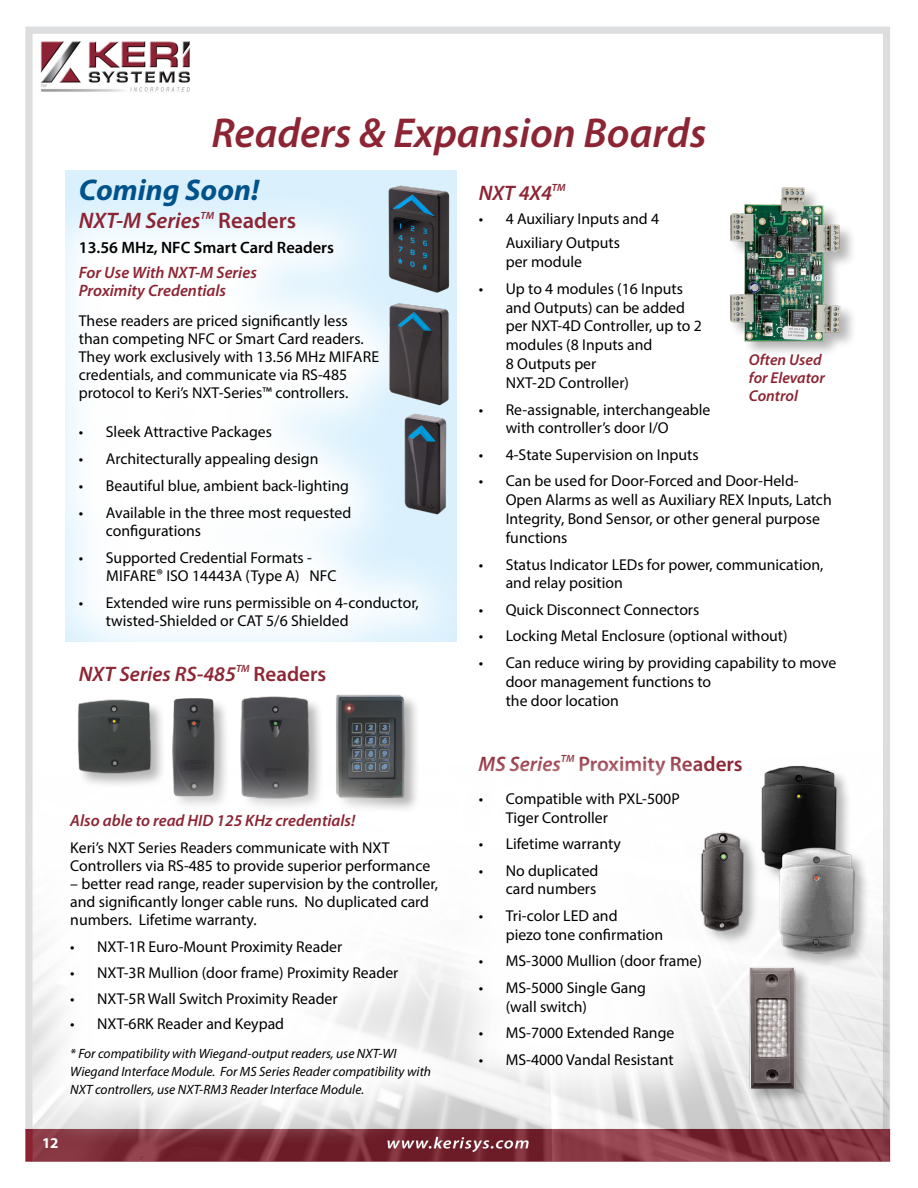
<style>
.page{position:relative;width:918px;height:1188px;background:#fff}
.page>*{position:absolute;margin:0;border:0;box-sizing:border-box;transform-origin:0 0}
.t1{font:italic 600 42px "Myriad Pro";color:#8c2433}
.t2{font:italic 700 30px "Myriad Pro";color:#00528a}
.t3{font:italic 600 22.5px "Myriad Pro";color:#8c2433}
.t4{font:italic 600 21px "Myriad Pro";color:#8c2433}
.t5{font:600 21px "Myriad Pro";color:#8c2433}
.t6{font:italic 600 16.5px/18px "Myriad Pro";color:#8c2433}
.t7{font:600 16.5px "Myriad Pro";color:#000}
.t8{font:15.75px/18.9px "Myriad Pro";color:#000}
.t9{font:italic 600 15.75px/18px "Myriad Pro";color:#8c2433}
.t10{font:700 15px "Myriad Pro";color:#fff}
.t11{font:italic 13.5px/18px "Myriad Pro";color:#000}
.s1{font-style:normal}
.s2{font-style:italic}
</style>
<div class="page">
<img style="left:25px;top:26px;width:866px;height:1136px">
<div style="left:55px;top:160px;width:411px;height:491px;background:#fff"></div>
<div style="left:65px;top:170px;width:391px;height:472px;background:#daf1fd"></div>
<div style="left:729px;top:186px;width:128px;height:172px;background:#000;opacity:.3"></div>
<img style="left:729px;top:187px;width:113px;height:156px">
<svg style="left:28px;top:190px;width:440px;height:488px;fill:#fdfefe"></svg>
<div style="left:760px;top:764px;width:110px;height:205px;background:#f7f7f7"></div>
<img style="left:752px;top:756px;width:112px;height:207px">
<div style="left:749px;top:966px;width:62px;height:139px;background:#000;opacity:.3"></div>
<img style="left:751px;top:958px;width:53px;height:141px">
<img style="left:64px;top:687px;width:100px;height:76px">
<img style="left:228px;top:691px;width:94px;height:72px">
<img style="left:322px;top:679px;width:98px;height:84px">
<img style="left:150px;top:692px;width:83px;height:71px">
<div style="left:699px;top:831px;width:61px;height:115px;background:#000;opacity:.3"></div>
<svg style="left:429px;top:741px;width:322px;height:375px"></svg>
<img style="left:396px;top:411px;width:62px;height:110px">
<img style="left:382px;top:179px;width:76px;height:232px">
<svg style="left:25px;top:763px;width:462px;height:383px"></svg>
<h1 class="t1" style="left:211px;top:106px;width:497px">Readers &amp; Expansion Boards</h1>
<h2 class="t2" style="left:79px;top:170px;width:182px">Coming Soon!</h2>
<h3 class="t3" style="left:79px;top:207px;width:219px">NXT-M Series<sup>TM</sup> <span class="s1">Readers</span></h3>
<p class="t7" style="left:79px;top:237px;width:257px">13.56 MHz, NFC Smart Card Readers</p>
<p class="t6" style="left:79px;top:263px;width:179px">For Use With NXT-M Series<br>Proximity Credentials</p>
<p class="t8" style="left:79px;top:312px;width:302px;line-height:18px">These readers are priced significantly less than competing NFC or Smart Card readers.<br>They work exclusively with 13.56 MHz MIFARE credentials, and communicate via RS-485 protocol to Keri’s NXT-Series™ controllers.</p>
<p class="t8" style="left:79px;top:422px;width:195px">• Sleek Attractive Packages</p>
<p class="t8" style="left:79px;top:449px;width:241px">• Architecturally appealing design</p>
<p class="t8" style="left:79px;top:476px;width:272px">• Beautiful blue, ambient back-lighting</p>
<p class="t8" style="left:106px;top:504px;width:247px;line-height:18px;text-indent:-27px">• Available in the three most requested configurations</p>
<p class="t8" style="left:106px;top:549px;width:232px;line-height:18px;text-indent:-27px">• Supported Credential Formats -<br>MIFARE® ISO 14443A (Type A) NFC</p>
<p class="t8" style="left:106px;top:594px;width:315px;line-height:18px;text-indent:-27px">• Extended wire runs permissible on 4-conductor, twisted-Shielded or CAT 5/6 Shielded</p>
<h3 class="t4" style="left:79px;top:661px;width:249px">NXT Series RS-485<sup>TM</sup> <span class="s1">Readers</span></h3>
<h3 class="t4" style="left:479px;top:180px;width:88px">NXT 4X4<sup>TM</sup></h3>
<p class="t8" style="left:506px;top:207px;width:155px;line-height:24px;text-indent:-27px">• 4 Auxiliary Inputs and 4<br>Auxiliary Outputs</p>
<p class="t8" style="left:506px;top:252px;width:78px">per module</p>
<p class="t8" style="left:506px;top:279px;width:198px;text-indent:-27px">• Up to 4 modules (16 Inputs and Outputs) can be added per NXT-4D Controller, up to 2 modules (8 Inputs and<br>8 Outputs per<br>NXT-2D Controller)</p>
<p class="t8" style="left:506px;top:400px;width:206px;text-indent:-27px">• Re-assignable, interchangeable with controller’s door I/O</p>
<p class="t8" style="left:479px;top:445px;width:221px">• 4-State Supervision on Inputs</p>
<p class="t8" style="left:506px;top:471px;width:328px;text-indent:-27px">• Can be used for Door-Forced and Door-Held-Open Alarms as well as Auxiliary REX Inputs, Latch Integrity, Bond Sensor, or other general purpose functions</p>
<p class="t8" style="left:506px;top:555px;width:319px;text-indent:-27px">• Status Indicator LEDs for power, communication, and relay position</p>
<p class="t8" style="left:479px;top:600px;width:222px">• Quick Disconnect Connectors</p>
<p class="t8" style="left:479px;top:626px;width:310px">• Locking Metal Enclosure (optional without)</p>
<p class="t8" style="left:506px;top:653px;width:332px;text-indent:-27px">• Can reduce wiring by providing capability to move door management functions to<br>the door location</p>
<p class="t9" style="left:749px;top:350px;width:78px">Often Used for Elevator<br>Control</p>
<p class="t6" style="left:70px;top:811px;width:287px">Also able to read HID 125 KHz credentials!</p>
<p class="t8" style="left:70px;top:838px;width:361px;line-height:18px">Keri’s NXT Series Readers communicate with NXT<br>Controllers via RS-485 to provide superior performance</p>
<p class="t8" style="left:70px;top:874px;width:369px;line-height:18px">– better read range, reader supervision by the controller, and significantly longer cable runs. No duplicated card numbers. Lifetime warranty.</p>
<p class="t8" style="left:70px;top:937px;width:273px">• NXT-1R Euro-Mount Proximity Reader</p>
<p class="t8" style="left:70px;top:963px;width:330px">• NXT-3R Mullion (door frame) Proximity Reader</p>
<p class="t8" style="left:70px;top:989px;width:269px">• NXT-5R Wall Switch Proximity Reader</p>
<p class="t8" style="left:70px;top:1014px;width:215px">• NXT-6RK Reader and Keypad</p>
<p class="t11" style="left:70px;top:1044px;width:362px">* For compatibility with Wiegand-output readers, use NXT-WI<br>Wiegand Interface Module. For MS Series Reader compatibility with<br>NXT controllers, use NXT-RM3 Reader Interface Module.</p>
<p class="t10" style="left:42px;top:1133px;width:18px">12</p>
<h3 class="t5" style="left:478px;top:751px;width:266px"><span class="s2">MS Series</span><sup>TM</sup> Proximity Readers</h3>
<p class="t8" style="left:506px;top:789px;width:176px;text-indent:-27px">• Compatible with PXL-500P<br>Tiger Controller</p>
<p class="t8" style="left:479px;top:834px;width:144px">• Lifetime warranty</p>
<p class="t8" style="left:479px;top:861px;width:121px;text-align:right">• No duplicated card numbers</p>
<p class="t8" style="left:506px;top:906px;width:159px;text-indent:-27px">• Tri-color LED and<br>piezo tone confirmation</p>
<p class="t8" style="left:479px;top:951px;width:225px">• MS-3000 Mullion (door frame)</p>
<p class="t8" style="left:506px;top:978px;width:142px;text-indent:-27px">• MS-5000 Single Gang (wall switch)</p>
<p class="t8" style="left:479px;top:1023px;width:197px">• MS-7000 Extended Range</p>
<p class="t8" style="left:479px;top:1050px;width:196px">• MS-4000 Vandal Resistant</p>
</div>
